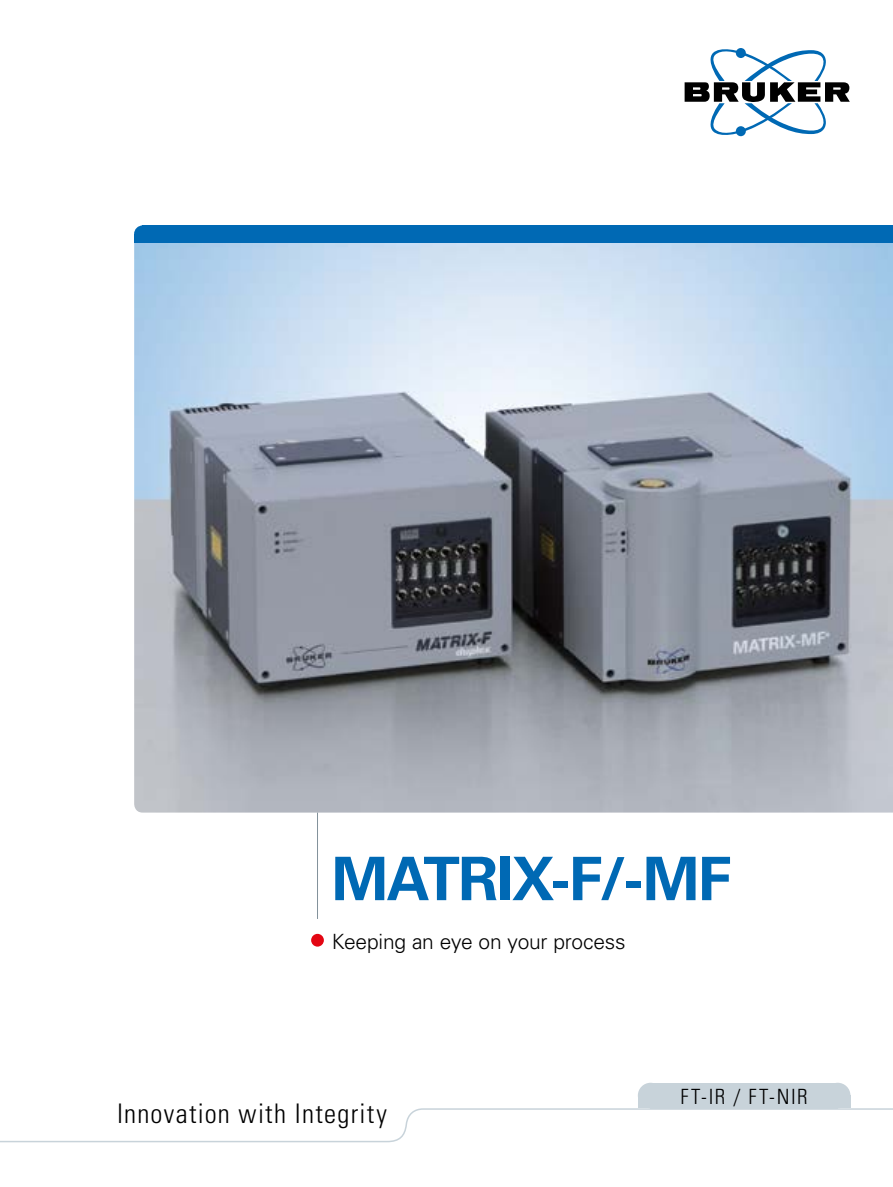
<style>
.page{position:relative;width:893px;height:1187px;background:#fff}
.page>*{position:absolute;margin:0;border:0;box-sizing:border-box;transform-origin:0 0}
.t1{font:700 60px "Univers";letter-spacing:-.025em;color:#0069b4}
.t2{font:300 condensed 27px "Univers";letter-spacing:.05em;color:#000}
.brochure_title-appli{font:300 21px "Univers";letter-spacing:-.01em;color:#000}
.brochure_title-techn{font:300 condensed 21px "Univers";letter-spacing:.075em;color:#000}
</style>
<div class="page">
<img style="left:134px;top:228px;width:759px;height:584px">
<svg style="left:685px;top:48px;width:165px;height:88px"></svg>
<div style="left:134px;top:225px;width:17px;height:17px;background:#0069b4;border-radius:50%"></div>
<div style="left:143px;top:225px;width:750px;height:17px;background:#0069b4"></div>
<div style="left:134px;top:234px;width:9px;height:8px;background:#0069b4"></div>
<hr style="left:317px;top:812px;width:1px;height:106px;background:#83929b">
<div style="left:311px;top:933px;width:13px;height:13px;background:#e30613;border-radius:50%"></div>
<svg style="left:0;top:1107px;width:893px;height:35px"></svg>
<div style="left:638px;top:1095px;width:13px;height:13px;background:#c8d3da"></div>
<div style="left:651px;top:1082px;width:187px;height:26px;background:#c8d3da"></div>
<div style="left:638px;top:1082px;width:25px;height:26px;background:#c8d3da;border-radius:50%"></div>
<div style="left:825px;top:1082px;width:25px;height:26px;background:#c8d3da;border-radius:50%"></div>
<div style="left:838px;top:1095px;width:12px;height:13px;background:#c8d3da"></div>
<p class="t1" style="left:332px;top:843px;width:401px">MATRIX-F/-MF</p>
<p class="brochure_title-appli" style="left:332px;top:928px;width:296px">Keeping an eye on your process</p>
<p class="t2" style="left:117px;top:1097px;width:271px">Innovation with Integrity</p>
<p class="brochure_title-techn" style="left:680px;top:1083px;width:129px">FT-IR / FT-NIR</p>
</div>
